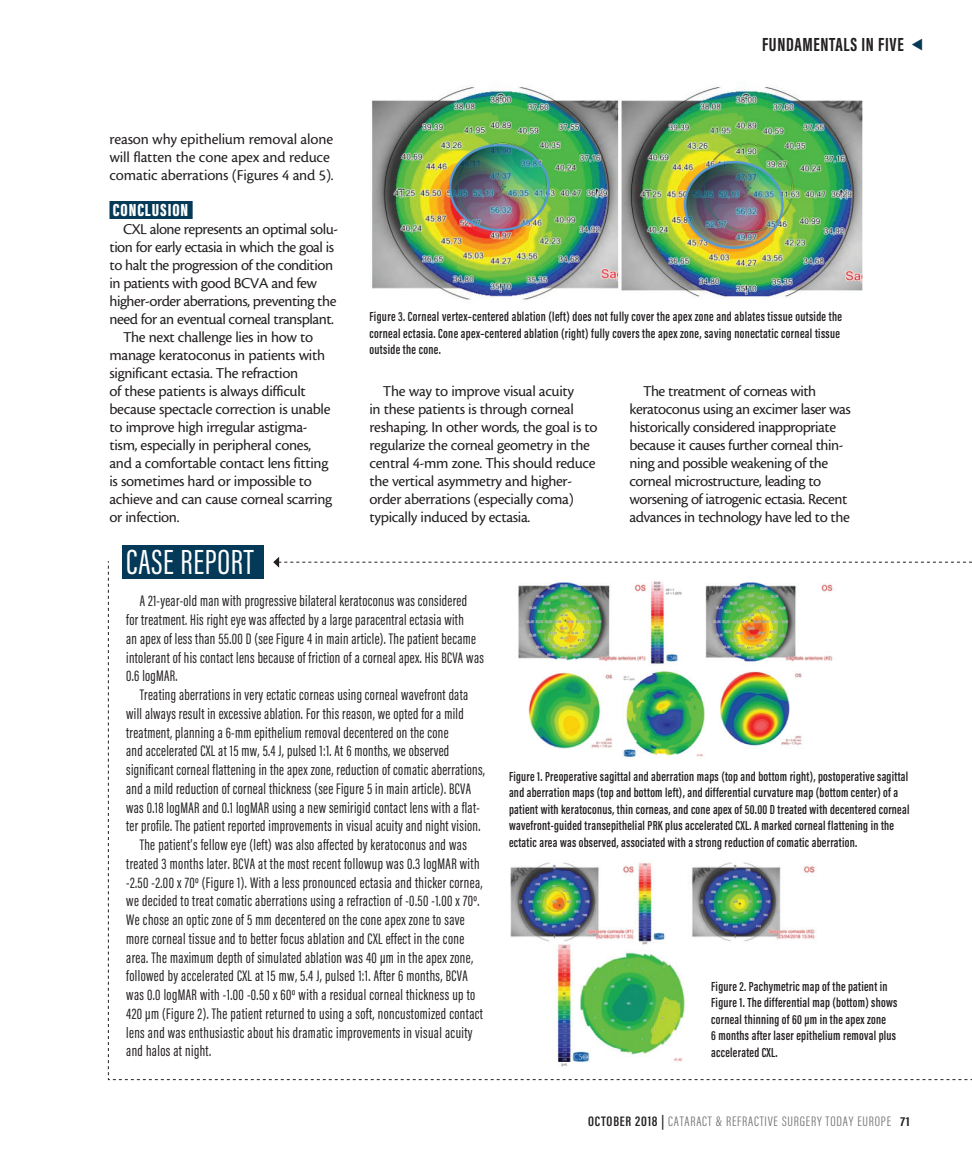
<style>
.page{position:relative;width:972px;height:1161px;background:#fff}
.page>*{position:absolute;margin:0;border:0;box-sizing:border-box;transform-origin:0 0}
.sidebar_h1{font:36px "Acumin Pro Extra Cond";letter-spacing:.02em;color:#fff}
.t1{font:700 19.5px "Acumin Pro Extra Cond";letter-spacing:.035em;color:#231f20}
.subhead{font:900 18px "Acumin Pro Extra Cond";letter-spacing:.05em;color:#fff}
.sidebar_body{font:15.75px/18.8px "Acumin Pro Extra Cond";letter-spacing:.02em;color:#231f20}
.body{font:15.75px/18px "Cronos MM 408 10";letter-spacing:-.02em;color:#231f20}
.t2{font:300 14.1px "Acumin Pro Extra Cond";letter-spacing:.05em;color:#6c6d70;scale:1.11 1}
.t3{font:600 13.5px/16.5px "Acumin Pro Extra Cond";letter-spacing:.02em;color:#231f20}
.s1{font-weight:600;color:#231f20}
.s2{font-weight:700;font-size:13.35px;color:#231f20}
</style>
<div class="page">
<div style="left:110px;top:201px;width:83px;height:18px;background:#043958"></div>
<img style="left:372px;top:87px;width:491px;height:213px">
<div style="left:122px;top:545px;width:142px;height:34px;background:#043958"></div>
<svg style="left:108px;top:560px;width:864px;height:520px"></svg>
<p class="t1" style="left:762px;top:32px;width:143px">FUNDAMENTALS IN FIVE</p>
<p class="body" style="left:110px;top:130px;width:226px">reason why epithelium removal alone will flatten the cone apex and reduce comatic aberrations (Figures 4 and 5).</p>
<p class="subhead" style="left:113px;top:199px;width:77px">CONCLUSION</p>
<p class="body" style="left:110px;top:220px;width:230px;text-indent:14px">CXL alone represents an optimal solu&shy;tion for early ectasia in which the goal is to halt the progression of the condition in patients with good BCVA and few higher-order aberrations, preventing the need for an eventual corneal transplant.</p>
<p class="body" style="left:110px;top:328px;width:224px;text-indent:14px">The next challenge lies in how to manage keratoconus in patients with significant ectasia. The refraction<br>of these patients is always difficult because spectacle correction is unable to improve high irregular astigma&shy;tism, especially in peripheral cones, and a comfortable contact lens fitting is sometimes hard or impossible to achieve and can cause corneal scarring or infection.</p>
<p class="t3" style="left:370px;top:308px;width:474px">Figure 3. Corneal vertex–centered ablation (left) does not fully cover the apex zone and ablates tissue outside the corneal ectasia. Cone apex–centered ablation (right) fully covers the apex zone, saving nonectatic corneal tissue outside the cone.</p>
<p class="body" style="left:369px;top:382px;width:230px;text-indent:14px">The way to improve visual acuity<br>in these patients is through corneal reshaping. In other words, the goal is to regularize the corneal geometry in the central 4-mm zone. This should reduce the vertical asymmetry and higher&shy;order aberrations (especially coma) typically induced by ectasia.</p>
<p class="body" style="left:630px;top:382px;width:223px;text-indent:14px">The treatment of corneas with keratoconus using an excimer laser was historically considered inappropriate because it causes further corneal thin&shy;ning and possible weakening of the corneal microstructure, leading to worsening of iatrogenic ectasia. Recent advances in technology have led to the</p>
<p class="sidebar_h1" style="left:126px;top:541px;width:129px">CASE REPORT</p>
<p class="sidebar_body" style="left:126px;top:592px;width:359px;text-indent:14px">A 21-year-old man with progressive bilateral keratoconus was considered<br>for treatment. His right eye was affected by a large paracentral ectasia with<br>an apex of less than 55.00 D (see Figure 4 in main article). The patient became intolerant of his contact lens because of friction of a corneal apex. His BCVA was 0.6 logMAR.</p>
<p class="sidebar_body" style="left:126px;top:686px;width:360px;text-indent:14px">Treating aberrations in very ectatic corneas using corneal wavefront data will always result in excessive ablation. For this reason, we opted for a mild treatment, planning a 6-mm epithelium removal decentered on the cone<br>and accelerated CXL at 15 mw, 5.4 J, pulsed 1:1. At 6 months, we observed significant corneal flattening in the apex zone, reduction of comatic aberrations, and a mild reduction of corneal thickness (see Figure 5 in main article). BCVA was 0.18 logMAR and 0.1 logMAR using a new semirigid contact lens with a flat&shy;ter profile. The patient reported improvements in visual acuity and night vision.</p>
<p class="sidebar_body" style="left:126px;top:836px;width:358px;text-indent:14px">The patient’s fellow eye (left) was also affected by keratoconus and was treated 3 months later. BCVA at the most recent followup was 0.3 logMAR with -2.50 -2.00 x 70º (Figure 1). With a less pronounced ectasia and thicker cornea, we decided to treat comatic aberrations using a refraction of -0.50 -1.00 x 70º.<br>We chose an optic zone of 5 mm decentered on the cone apex zone to save more corneal tissue and to better focus ablation and CXL effect in the cone area. The maximum depth of simulated ablation was 40 µm in the apex zone, followed by accelerated CXL at 15 mw, 5.4 J, pulsed 1:1. After 6 months, BCVA was 0.0 logMAR with -1.00 -0.50 x 60º with a residual corneal thickness up to 420 µm (Figure 2). The patient returned to using a soft, noncustomized contact lens and was enthusiastic about his dramatic improvements in visual acuity and halos at night.</p>
<p class="t3" style="left:509px;top:768px;width:402px">Figure 1. Preoperative sagittal and aberration maps (top and bottom right), postoperative sagittal and aberration maps (top and bottom left), and differential curvature map (bottom center) of a patient with keratoconus, thin corneas, and cone apex of 50.00 D treated with decentered corneal wavefront-guided transepithelial PRK plus accelerated CXL. A marked corneal flattening in the ectatic area was observed, associated with a strong reduction of comatic aberration.</p>
<p class="t3" style="left:711px;top:978px;width:188px">Figure 2. Pachymetric map of the patient in Figure 1. The differential map (bottom) shows corneal thinning of 60 µm in the apex zone<br>6 months after laser epithelium removal plus accelerated CXL.</p>
<p class="t2" style="left:588px;top:1113px;width:291px"><span class="s1">OCTOBER 2018 |</span> CATARACT &amp; REFRACTIVE SURGERY TODAY EUROPE <span class="s2">71</span></p>
</div>
